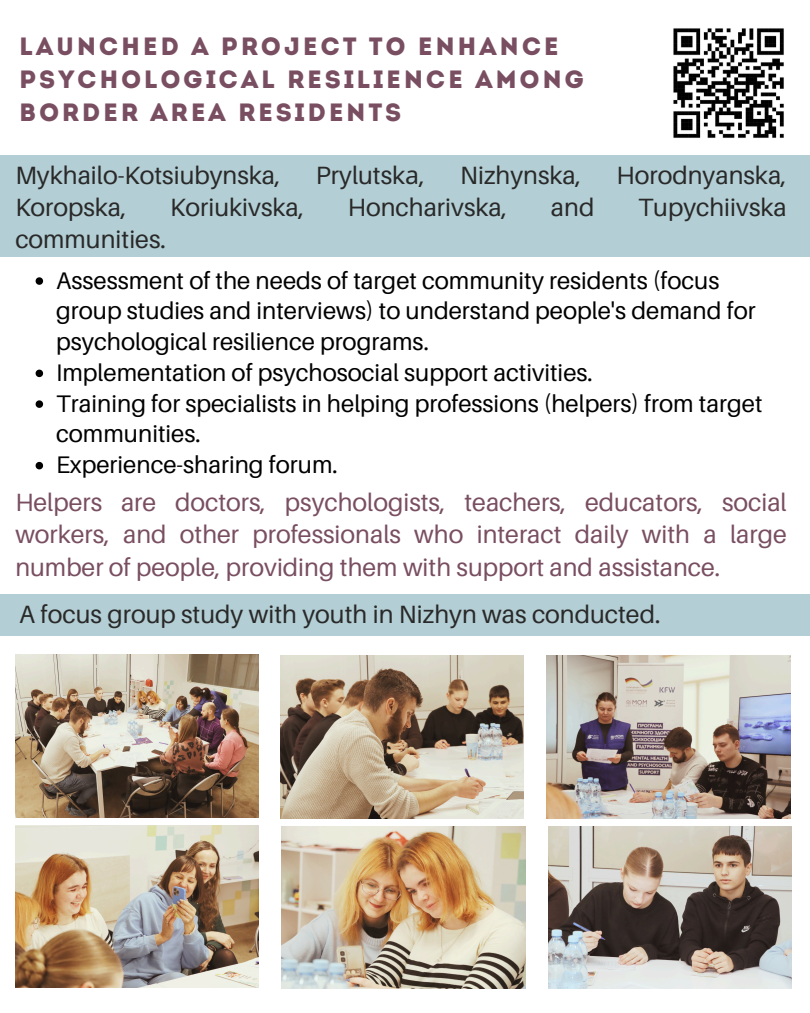
<style>
.page{position:relative;width:810px;height:1013px;background:#fff}
.page>*{position:absolute;margin:0;border:0;box-sizing:border-box;transform-origin:0 0}
.t1{font:25px/32.2px "Aileron";color:#794e61;text-align:justify}
.t2{font:25px "Aileron";color:#292929}
.t3{font:25px/33px "Intro";letter-spacing:.105em;color:#794e61}
.t4{font:24px/30.8px "Aileron";color:#000}
.s1{font-family:"Noto Sans"}
</style>
<div class="page">
<img style="left:673px;top:28px;width:111px;height:110px">
<img style="left:15px;top:654px;width:244px;height:163px">
<img style="left:281px;top:656px;width:243px;height:162px">
<img style="left:282px;top:826px;width:243px;height:162px">
<img style="left:15px;top:825px;width:244px;height:162px">
<img style="left:547px;top:656px;width:243px;height:162px">
<img style="left:548px;top:826px;width:244px;height:162px">
<svg style="left:36px;top:277px;width:7px;height:8px"></svg>
<svg style="left:36px;top:369px;width:7px;height:8px"></svg>
<svg style="left:36px;top:400px;width:7px;height:8px"></svg>
<svg style="left:36px;top:462px;width:7px;height:7px"></svg>
<p class="t3" style="left:19px;top:32px;width:567px">LAUNCHED A PROJECT TO ENHANCE<br>PSYCHOLOGICAL RESILIENCE AMONG<br>BORDER AREA RESIDENTS</p>
<p class="t2" style="left:15px;top:159px;width:267px">Mykhailo-Kotsiubynska,</p>
<p class="t2" style="left:316px;top:159px;width:110px">Prylutsk<span class="s1">а</span>,</p>
<p class="t2" style="left:460px;top:159px;width:123px">Nizhynska,</p>
<p class="t2" style="left:617px;top:159px;width:172px">Horodnyanska,</p>
<p class="t2" style="left:15px;top:191px;width:113px">Koropska,</p>
<p class="t2" style="left:170px;top:191px;width:136px">Koriukivska,</p>
<p class="t2" style="left:348px;top:191px;width:161px">Honcharivska,</p>
<p class="t2" style="left:551px;top:191px;width:45px">and</p>
<p class="t2" style="left:638px;top:191px;width:150px">Tupychiivska</p>
<p class="t2" style="left:15px;top:224px;width:152px">communities.</p>
<p class="t4" style="left:56px;top:264px;width:701px">Assessment of the needs of target community residents (focus group studies and interviews) to understand people's demand for psychological resilience programs.</p>
<p class="t4" style="left:56px;top:356px;width:538px">Implementation of psychosocial support activities.</p>
<p class="t4" style="left:56px;top:387px;width:708px">Training for specialists in helping professions (helpers) from target communities.</p>
<p class="t4" style="left:56px;top:449px;width:283px">Experience-sharing forum.</p>
<p class="t1" style="left:15px;top:485px;width:773px">Helpers are doctors, psychologists, teachers, educators, social workers, and other professionals who interact daily with a large number of people, providing them with support and assistance.</p>
<p class="t2" style="left:19px;top:599px;width:643px">A focus group study with youth in Nizhyn was conducted.</p>
</div>
